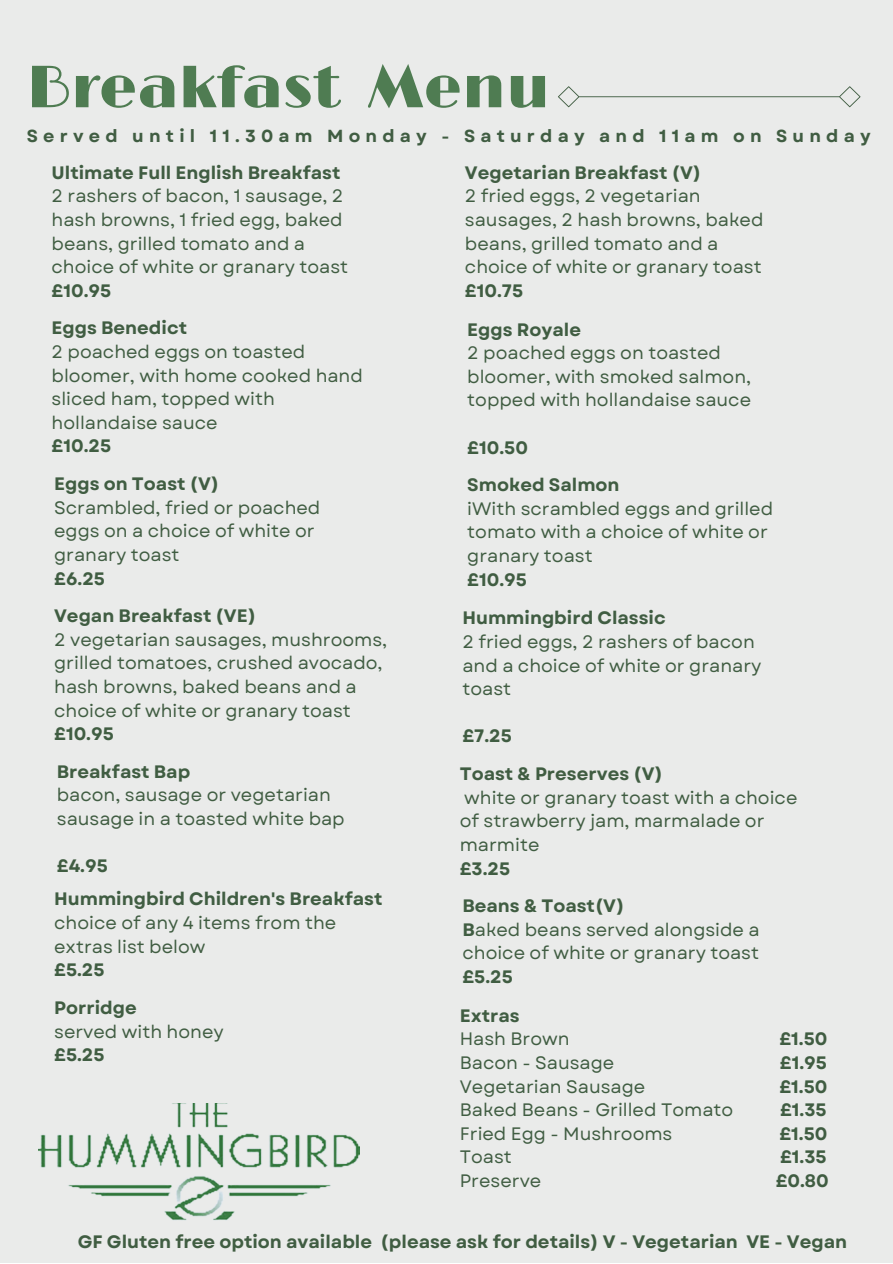
<style>
.page{position:relative;width:893px;height:1264px;background:#fff}
.page>*{position:absolute;margin:0;border:0;box-sizing:border-box;transform-origin:0 0}
.t1{font:60px "Limelight";color:#4f7c52}
.t2{font:18px/23.5px "Garet";color:#405d42}
.t3{font:700 18px/23.5px "Garet";color:#405d42}
.t4{font:700 17.4px "Garet";letter-spacing:.3em;color:#405d42}
.s1{font-weight:700}
</style>
<div class="page">
<div style="left:0;top:0;width:892px;height:1262px;background:#eaebea"></div>
<img style="left:38px;top:1103px;width:322px;height:117px">
<svg style="left:558px;top:86px;width:302px;height:21px"></svg>
<h1 class="t1" style="left:27px;top:53px;width:524px">Breakfast Menu</h1>
<p class="t4" style="left:27px;top:124px;width:845px">Served until 11.30am Monday - Saturday and 11am on Sunday</p>
<p class="t3" style="left:52px;top:161px;width:290px">Ultimate Full English Breakfast</p>
<p class="t2" style="left:52px;top:184px;width:298px">2 rashers of bacon, 1 sausage, 2 hash browns, 1 fried egg, baked beans, grilled tomato and a choice of white or granary toast</p>
<p class="t3" style="left:52px;top:279px;width:61px">£10.95</p>
<p class="t3" style="left:465px;top:161px;width:238px">Vegetarian Breakfast (V)</p>
<p class="t2" style="left:465px;top:184px;width:300px">2 fried eggs, 2 vegetarian sausages, 2 hash browns, baked beans, grilled tomato and a choice of white or granary toast</p>
<p class="t3" style="left:465px;top:279px;width:60px">£10.75</p>
<p class="t3" style="left:52px;top:316px;width:137px">Eggs Benedict</p>
<p class="t2" style="left:52px;top:340px;width:313px">2 poached eggs on toasted bloomer, with home cooked hand sliced ham, topped with hollandaise sauce</p>
<p class="t3" style="left:52px;top:434px;width:61px">£10.25</p>
<p class="t3" style="left:54px;top:472px;width:166px">Eggs on Toast (V)</p>
<p class="t2" style="left:54px;top:495px;width:268px">Scrambled, fried or poached eggs on a choice of white or granary toast</p>
<p class="t3" style="left:54px;top:566px;width:52px">£6.25</p>
<p class="t3" style="left:54px;top:604px;width:203px">Vegan Breakfast (VE)</p>
<p class="t2" style="left:54px;top:627px;width:334px">2 vegetarian sausages, mushrooms, grilled tomatoes, crushed avocado, hash browns, baked beans and a choice of white or granary toast</p>
<p class="t3" style="left:54px;top:715px;width:138px;line-height:37.7px">£10.95<br>Breakfast Bap</p>
<p class="t2" style="left:57px;top:783px;width:289px">bacon, sausage or vegetarian sausage in a toasted white bap</p>
<p class="t3" style="left:57px;top:854px;width:52px">£4.95</p>
<p class="t3" style="left:54px;top:887px;width:330px">Hummingbird Children's Breakfast</p>
<p class="t2" style="left:54px;top:911px;width:283px">choice of any 4 items from the extras list below</p>
<p class="t3" style="left:54px;top:958px;width:52px">£5.25</p>
<p class="t3" style="left:54px;top:995px;width:84px">Porridge</p>
<p class="t2" style="left:54px;top:1019px;width:171px">served with honey</p>
<p class="t3" style="left:54px;top:1043px;width:52px">£5.25</p>
<p class="t3" style="left:467px;top:317px;width:115px">Eggs Royale</p>
<p class="t2" style="left:467px;top:341px;width:285px">2 poached eggs on toasted bloomer, with smoked salmon, topped with hollandaise sauce</p>
<p class="t3" style="left:467px;top:435px;width:62px">£10.50</p>
<p class="t3" style="left:467px;top:473px;width:154px">Smoked Salmon</p>
<p class="t2" style="left:467px;top:497px;width:307px">iWith scrambled eggs and grilled tomato with a choice of white or granary toast</p>
<p class="t3" style="left:462px;top:560px;width:205px;line-height:38.7px">£10.95<br>Hummingbird Classic</p>
<p class="t2" style="left:462px;top:630px;width:300px">2 fried eggs, 2 rashers of bacon and a choice of white or granary toast</p>
<p class="t3" style="left:462px;top:724px;width:51px">£7.25</p>
<p class="t3" style="left:459px;top:762px;width:204px">Toast &amp; Preserves (V)</p>
<p class="t2" style="left:459px;top:785px;width:339px">white or granary toast with a choice of strawberry jam, marmalade or marmite</p>
<p class="t3" style="left:459px;top:856px;width:52px">£3.25</p>
<p class="t2" style="left:462px;top:894px;width:299px"><span class="s1">Beans &amp; Toast(V)<br>B</span>aked beans served alongside a choice of white or granary toast</p>
<p class="t3" style="left:462px;top:965px;width:52px">£5.25</p>
<p class="t3" style="left:459px;top:1003px;width:61px">Extras</p>
<p class="t2" style="left:459px;top:1027px;width:275px">Hash Brown<br>Bacon - Sausage<br>Vegetarian Sausage<br>Baked Beans - Grilled Tomato<br>Fried Egg - Mushrooms<br>Toast<br>Preserve</p>
<p class="t3" style="left:775px;top:1027px;width:54px;text-align:justify">£1.50 £1.95 £1.50 £1.35 £1.50 £1.35 £0.80</p>
<p class="t3" style="left:78px;top:1229px;width:770px">GF Gluten free option available (please ask for details) V - Vegetarian VE - Vegan</p>
</div>
